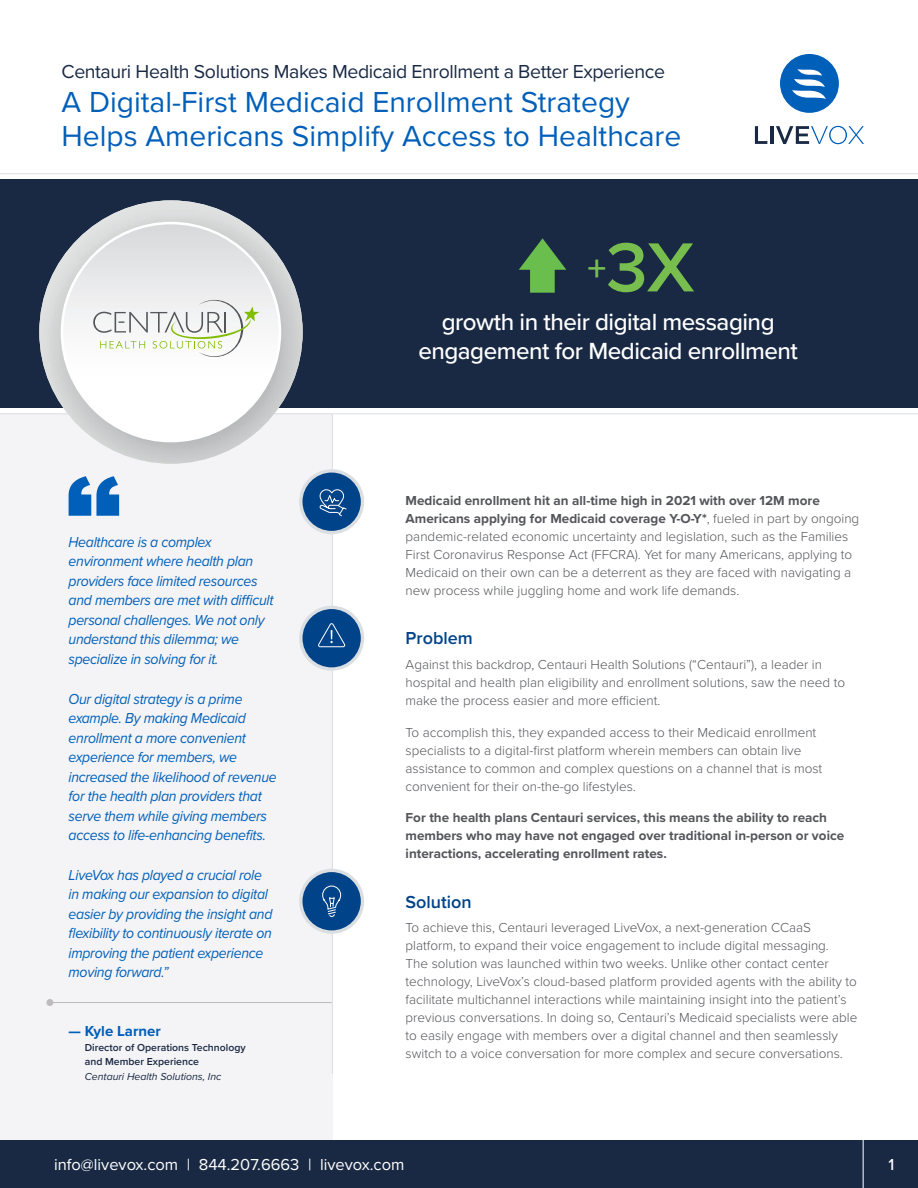
<style>
.page{position:relative;width:918px;height:1188px;background:#fff}
.page>*{position:absolute;margin:0;border:0;box-sizing:border-box;transform-origin:0 0}
.body{font:600 72px "Proxima Nova";color:#77be4e}
.Main_Title{font:30px/34px "Proxima Nova";color:#005fb9}
.bullet_text{font:500 24.15px/29.2px "Proxima Nova";letter-spacing:-.02em;color:#fff;text-align:center}
.Main_Title-2{font:19.5px "Proxima Nova";letter-spacing:-.02em;color:#192944}
.subhead{font:600 18px "Proxima Nova";color:#004389}
.t1{font:16.5px "Proxima Nova";color:#fff}
.t2{font:500 16.5px "Proxima Nova";color:#fff}
.quote{font:italic 15px/19.5px "Proxima Nova";letter-spacing:-.02em;color:#005fb9;scale:.94 1}
.bullet_text-2{font:700 15px "Proxima Nova";color:#005fb9}
.body-2{font:300 13.5px/18px "Proxima Nova";color:#54555a}
.body-3{font:700 13.5px/18px "Proxima Nova";color:#54555a}
.bullet_text-3{font:600 10.5px/13.5px "Proxima Nova";color:#192944}
.bullet_text-4{font:italic 10.5px "Proxima Nova";color:#192944}
.s1{font-size:37.5px}
.s2{font-weight:700}
</style>
<div class="page">
<div style="left:0;top:413px;width:332px;height:747px;background:#f4f3f5"></div>
<div style="left:0;top:179px;width:918px;height:229px;background:#192944"></div>
<hr style="left:0;top:173px;width:918px;height:1px;background:#dbdfe2">
<hr style="left:0;top:413px;width:918px;height:1px;background:#dbdfe2">
<hr style="left:332px;top:414px;width:1px;height:660px;background:#dbdfe2">
<img style="left:39px;top:200px;width:264px;height:264px;border-radius:132px">
<svg style="left:61px;top:222px;width:220px;height:220px"></svg>
<svg style="left:755px;top:126px;width:12px;height:18px"></svg>
<hr style="left:770px;top:126px;width:3px;height:18px;background:#192944">
<svg style="left:776px;top:126px;width:88px;height:18px"></svg>
<div style="left:780px;top:54px;width:59px;height:59px;background:#005fb9;border-radius:50%"></div>
<svg style="left:792px;top:69px;width:34px;height:30px"></svg>
<svg style="left:69px;top:476px;width:50px;height:40px"></svg>
<hr style="left:50px;top:1002px;width:282px;height:1px;background:#bdbbbb">
<div style="left:46px;top:999px;width:7px;height:7px;background:#bdbbbb;border-radius:50%"></div>
<div style="left:301px;top:471px;width:61px;height:62px;background:#004389;border-radius:50%"></div>
<div style="left:299px;top:469px;width:65px;height:65px;border:3px solid #dbdfe2;border-radius:50%"></div>
<div style="left:301px;top:870px;width:61px;height:62px;background:#004389;border-radius:50%"></div>
<div style="left:299px;top:869px;width:65px;height:65px;border:3px solid #dbdfe2;border-radius:50%"></div>
<svg style="left:318px;top:885px;width:23px;height:46px"></svg>
<svg style="left:93px;top:300px;width:166px;height:57px;background:#e4e7e0"></svg>
<svg style="left:519px;top:238px;width:47px;height:55px"></svg>
<div style="left:0;top:1140px;width:918px;height:48px;background:#192944"></div>
<hr style="left:863px;top:1140px;width:1px;height:48px;background:#fff">
<div style="left:301px;top:607px;width:61px;height:62px;background:#004389;border-radius:50%"></div>
<div style="left:299px;top:606px;width:65px;height:65px;border:3px solid #dbdfe2;border-radius:50%"></div>
<svg style="left:318px;top:623px;width:28px;height:24px"></svg>
<svg style="left:319px;top:489px;width:28px;height:28px"></svg>
<p class="Main_Title-2" style="left:62px;top:57px;width:605px">Centauri Health Solutions Makes Medicaid Enrollment a Better Experience</p>
<p class="Main_Title" style="left:62px;top:83px;width:621px">A Digital-First Medicaid Enrollment Strategy<br>Helps Americans Simplify Access to Healthcare</p>
<p class="body" style="left:587px;top:214px;width:109px"><span class="s1">+</span>3X</p>
<p class="quote" style="left:69px;top:531px;width:220px">Healthcare is a complex environment where health plan providers face limited resources and members are met with difficult personal challenges. We not only understand this dilemma; we specialize in solving for it.</p>
<p class="quote" style="left:69px;top:688px;width:223px">Our digital strategy is a prime example. By making Medicaid enrollment a more convenient experience for members, we increased the likelihood of revenue for the health plan providers that serve them while giving members access to life-enhancing benefits.</p>
<p class="quote" style="left:69px;top:864px;width:218px">LiveVox has played a crucial role in making our expansion to digital easier by providing the insight and flexibility to continuously iterate on improving the patient experience moving forward.”</p>
<p class="bullet_text-2" style="left:69px;top:1020px;width:94px">— Kyle Larner</p>
<p class="bullet_text-3" style="left:85px;top:1041px;width:162px">Director of Operations Technology and Member Experience</p>
<p class="bullet_text-4" style="left:85px;top:1069px;width:138px">Centauri Health Solutions, Inc</p>
<p class="bullet_text" style="left:418px;top:306px;width:381px">growth in their digital messaging engagement for Medicaid enrollment</p>
<p class="body-2" style="left:406px;top:491px;width:455px"><span class="s2">Medicaid enrollment hit an all-time high in 2021 with over 12M more Americans applying for Medicaid coverage Y-O-Y*</span>, fueled in part by ongoing pandemic-related economic uncertainty and legislation, such as the Families First Coronavirus Response Act (FFCRA). Yet for many Americans, applying to Medicaid on their own can be a deterrent as they are faced with navigating a new process while juggling home and work life demands.</p>
<p class="subhead" style="left:406px;top:625px;width:69px">Problem</p>
<p class="body-2" style="left:406px;top:655px;width:441px">Against this backdrop, Centauri Health Solutions (“Centauri”), a leader in hospital and health plan eligibility and enrollment solutions, saw the need to make the process easier and more efficient.</p>
<p class="body-2" style="left:406px;top:722px;width:418px">To accomplish this, they expanded access to their Medicaid enrollment specialists to a digital-first platform wherein members can obtain live assistance to common and complex questions on a channel that is most convenient for their on-the-go lifestyles.</p>
<p class="body-3" style="left:406px;top:808px;width:440px">For the health plans Centauri services, this means the ability to reach members who may have not engaged over traditional in-person or voice interactions, accelerating enrollment rates.</p>
<p class="subhead" style="left:406px;top:888px;width:68px">Solution</p>
<p class="body-2" style="left:406px;top:918px;width:453px">To achieve this, Centauri leveraged LiveVox, a next-generation CCaaS platform, to expand their voice engagement to include digital messaging.<br>The solution was launched within two weeks. Unlike other contact center technology, LiveVox’s cloud-based platform provided agents with the ability to facilitate multichannel interactions while maintaining insight into the patient’s previous conversations. In doing so, Centauri’s Medicaid specialists were able to easily engage with members over a digital channel and then seamlessly switch to a voice conversation for more complex and secure conversations.</p>
<p class="t1" style="left:54px;top:1153px;width:352px">info@livevox.com | 844.207.6663 | livevox.com</p>
<p class="t2" style="left:888px;top:1152px;width:7px">1</p>
</div>
